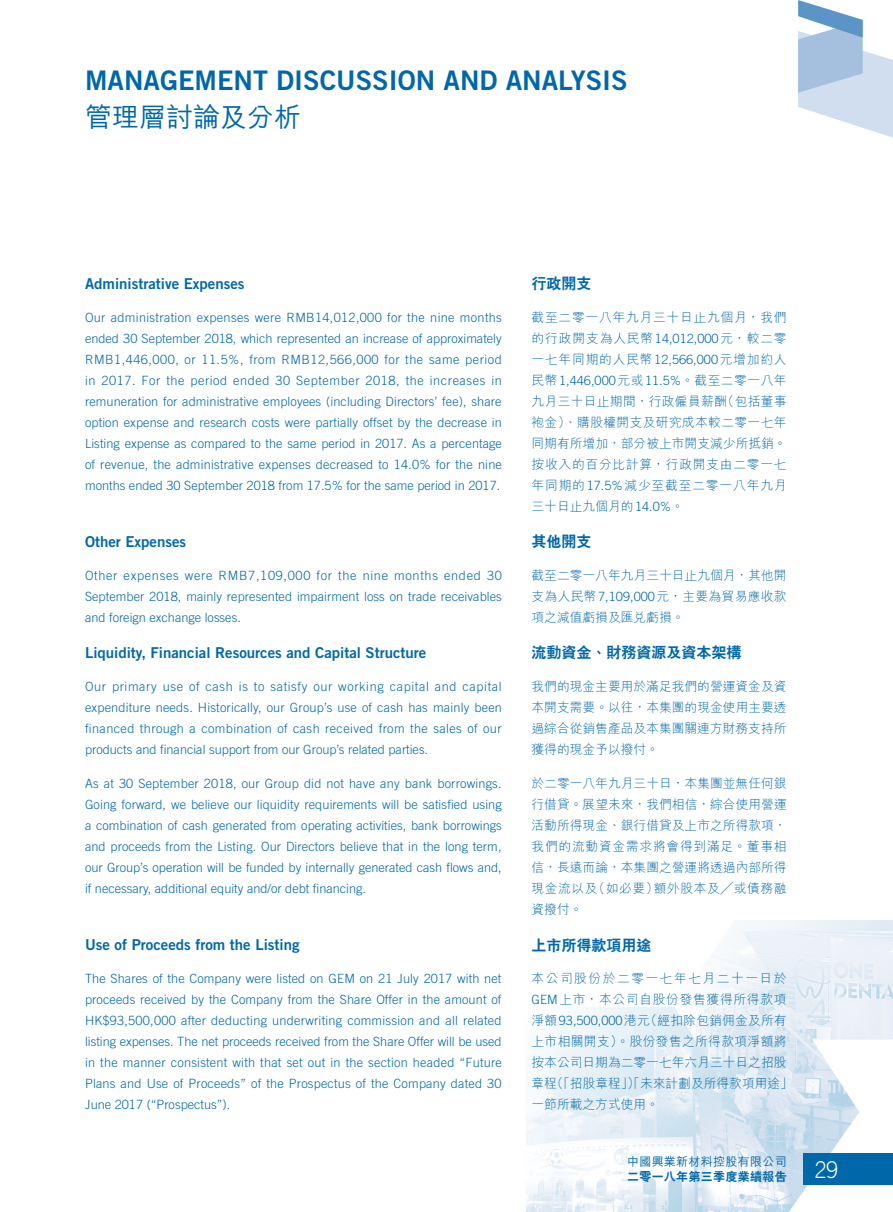
<style>
.page{position:relative;width:893px;height:1212px;background:#fff}
.page>*{position:absolute;margin:0;border:0;box-sizing:border-box;transform-origin:0 0}
.t1{font:27px "Trade Gothic LT Std Bd 2";color:#0068a9}
.t2{font:500 27px "M Hei HK";color:#0068a9}
.Subhead_2{font:15px "Trade Gothic LT Std Bd 2";color:#0068a9}
.副標題2{font:800 15px "C Hei 2 HK";color:#0068a9}
.Body_Text{font:300 12.75px/21px "Trade Gothic LT Std";color:#0068a9;text-align:justify}
.內文{font:300 12.75px/21px "M Hei HK";color:#0068a9;text-align:justify}
.t3{font:800 12px "C Hei 2 HK";letter-spacing:.025em;color:#0068a9}
.t4{font:500 12px "M Hei HK";letter-spacing:.025em;color:#0068a9}
.s1{font-family:"Trade Gothic LT Std"}
</style>
<div class="page">
<img style="left:526px;top:920px;width:367px;height:292px">
<svg style="left:798px;top:0;width:95px;height:138px"></svg>
<div style="left:804px;top:1153px;width:89px;height:31px;background:#0068a9"></div>
<h1 class="t1" style="left:85px;top:64px;width:544px">MANAGEMENT DISCUSSION AND ANALYSIS</h1>
<h1 class="t2" style="left:85px;top:97px;width:217px">管理層討論及分析</h1>
<p class="Subhead_2" style="left:85px;top:274px;width:161px">Administrative Expenses</p>
<p class="Body_Text" style="left:85px;top:306px;width:418px">Our administration expenses were RMB14,012,000 for the nine months ended 30 September 2018, which represented an increase of approximately RMB1,446,000, or 11.5%, from RMB12,566,000 for the same period in 2017. For the period ended 30 September 2018, the increases in remuneration for administrative employees (including Directors’ fee), share option expense and research costs were partially offset by the decrease in Listing expense as compared to the same period in 2017. As a percentage of revenue, the administrative expenses decreased to 14.0% for the nine months ended 30 September 2018 from 17.5% for the same period in 2017.</p>
<p class="Subhead_2" style="left:85px;top:532px;width:103px">Other Expenses</p>
<p class="Body_Text" style="left:85px;top:564px;width:418px">Other expenses were RMB7,109,000 for the nine months ended 30<br>September 2018, mainly represented impairment loss on trade receivables and foreign exchange losses.</p>
<p class="Subhead_2" style="left:85px;top:643px;width:343px">Liquidity, Financial Resources and Capital Structure</p>
<p class="Body_Text" style="left:85px;top:675px;width:418px">Our primary use of cash is to satisfy our working capital and capital expenditure needs. Historically, our Group’s use of cash has mainly been financed through a combination of cash received from the sales of our products and financial support from our Group’s related parties.</p>
<p class="Body_Text" style="left:85px;top:773px;width:418px">As at 30 September 2018, our Group did not have any bank borrowings.<br>Going forward, we believe our liquidity requirements will be satisfied using a combination of cash generated from operating activities, bank borrowings and proceeds from the Listing. Our Directors believe that in the long term, our Group’s operation will be funded by internally generated cash flows and, if necessary, additional equity and/or debt financing.</p>
<p class="Subhead_2" style="left:85px;top:936px;width:216px">Use of Proceeds from the Listing</p>
<p class="Body_Text" style="left:85px;top:968px;width:418px">The Shares of the Company were listed on GEM on 21 July 2017 with net proceeds received by the Company from the Share Offer in the amount of HK$93,500,000 after deducting underwriting commission and all related listing expenses. The net proceeds received from the Share Offer will be used in the manner consistent with that set out in the section headed “Future Plans and Use of Proceeds” of the Prospectus of the Company dated 30<br>June 2017 (“Prospectus”).</p>
<p class="副標題2" style="left:531px;top:276px;width:61px">行政開支</p>
<p class="內文" style="left:531px;top:306px;width:257px">截至二零一八年九月三十日止九個月，我們的行政開支為人民幣<span class="s1">14,012,000</span>元，較二零一七年同期的人民幣<span class="s1">12,566,000</span>元增加約人民幣<span class="s1">1,446,000</span>元或<span class="s1">11.5%</span>。截至二零一八年九月三十日止期間，行政僱員薪酬（包括董事袍金）、購股權開支及研究成本較二零一七年同期有所增加，部分被上市開支減少所抵銷。按收入的百分比計算，行政開支由二零一七年同期的<span class="s1">17.5%</span>減少至截至二零一八年九月三十日止九個月的<span class="s1">14.0%</span>。</p>
<p class="副標題2" style="left:531px;top:534px;width:61px">其他開支</p>
<p class="內文" style="left:531px;top:564px;width:257px">截至二零一八年九月三十日止九個月，其他開支為人民幣<span class="s1">7,109,000</span>元，主要為貿易應收款項之減值虧損及匯兌虧損。</p>
<p class="副標題2" style="left:531px;top:645px;width:211px">流動資金、財務資源及資本架構</p>
<p class="內文" style="left:531px;top:675px;width:257px">我們的現金主要用於滿足我們的營運資金及資本開支需要。以往，本集團的現金使用主要透過綜合從銷售產品及本集團關連方財務支持所獲得的現金予以撥付。</p>
<p class="內文" style="left:531px;top:773px;width:257px">於二零一八年九月三十日，本集團並無任何銀行借貸。展望未來，我們相信，綜合使用營運活動所得現金、銀行借貸及上市之所得款項，我們的流動資金需求將會得到滿足。董事相信，長遠而論，本集團之營運將透過內部所得現金流以及（如必要）額外股本及╱或債務融資撥付。</p>
<p class="副標題2" style="left:531px;top:937px;width:121px">上市所得款項用途</p>
<p class="內文" style="left:531px;top:968px;width:263px;text-align:left">本公司股份於二零一七年七月二十一日於<br><span class="s1">GEM</span>上市，本公司自股份發售獲得所得款項淨額<span class="s1">93,500,000</span>港元（經扣除包銷佣金及所有上市相關開支）。股份發售之所得款項淨額將按本公司日期為二零一七年六月三十日之招股章程（「招股章程」）「未來計劃及所得款項用途」一節所載之方式使用。</p>
<p class="t4" style="left:627px;top:1153px;width:161px">中國興業新材料控股有限公司</p>
<p class="t3" style="left:627px;top:1170px;width:213px">二零一八年第三季度業績報告 <sup>29</sup></p>
</div>
